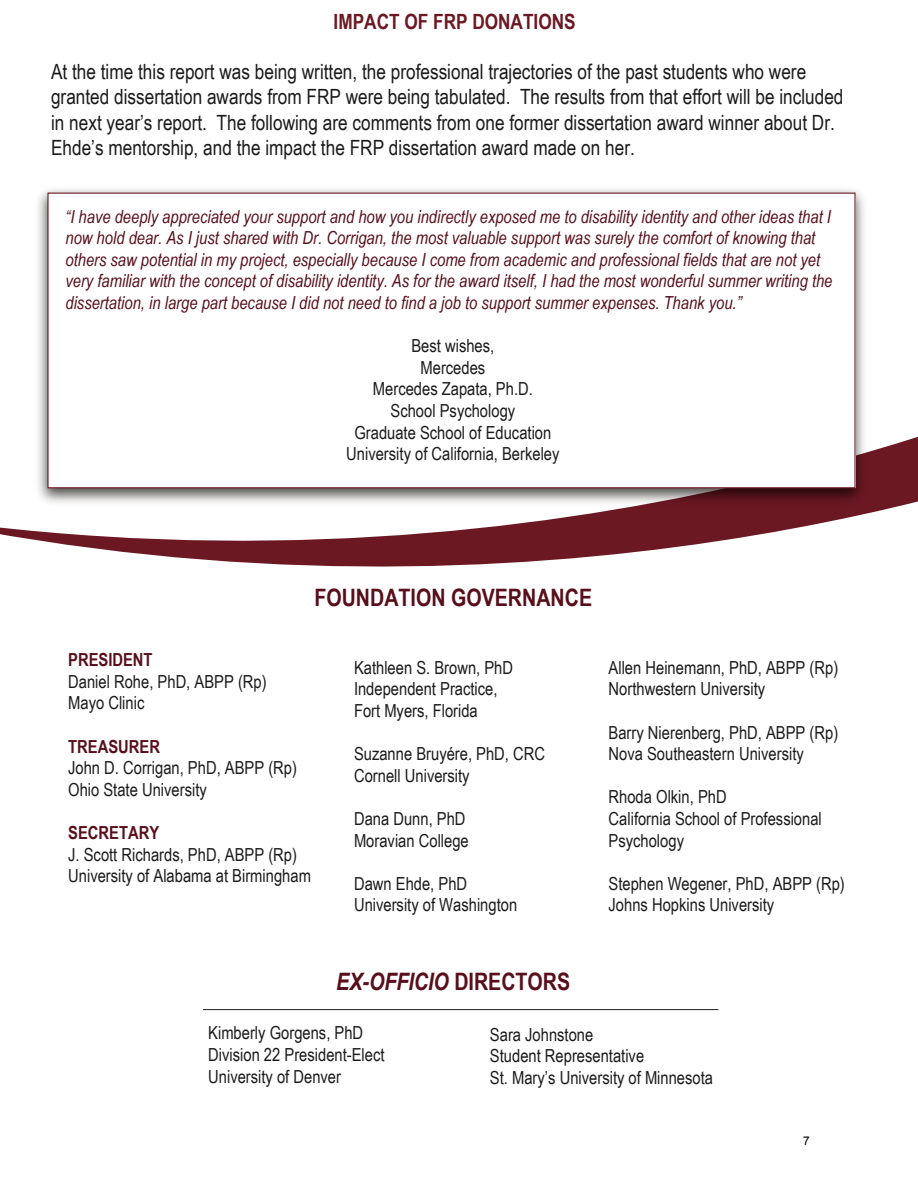
<style>
.page{position:relative;width:918px;height:1188px;background:#fff}
.page>*{position:absolute;margin:0;border:0;box-sizing:border-box;transform-origin:0 0}
.t1{font:700 24px "Arial Narrow";color:#580f1b}
.t2{font:italic 700 24px "Arial Narrow";color:#580f1b}
.t3{font:21px/25.2px "Arial Narrow";color:#1a1b1a}
.t4{font:700 21px "Arial Narrow";color:#6c1823}
.t5{font:18px/21.6px "Arial Narrow";color:#1a1b1a}
.t6{font:italic 18px/21.6px "Arial Narrow";color:#580f1b}
.t7{font:700 18px "Arial Narrow";color:#580f1b}
.t8{font:12px "Arial";color:#000}
.s1{font-style:normal}
</style>
<div class="page">
<svg style="left:0;top:436px;width:918px;height:131px"></svg>
<img style="left:31px;top:189px;width:840px;height:321px">
<div style="left:48px;top:193px;width:807px;height:295px;background:#fff"></div>
<hr style="left:203px;top:1009px;width:515px;height:1px;background:#1d1d1b">
<p class="t4" style="left:334px;top:5px;width:244px">IMPACT OF FRP DONATIONS</p>
<p class="t3" style="left:51px;top:58px;width:794px">At the time this report was being written, the professional trajectories of the past students who were granted dissertation awards from FRP were being tabulated. The results from that effort will be included in next year’s report. The following are comments from one former dissertation award winner about Dr.<br>Ehde’s mentorship, and the impact the FRP dissertation award made on her.</p>
<p class="t6" style="left:65px;top:205px;width:769px">“I have deeply appreciated your support and how you indirectly exposed me to disability identity and other ideas that I now hold dear. As I just shared with Dr. Corrigan, the most valuable support was surely the comfort of knowing that others saw potential in my project, especially because I come from academic and professional fields that are not yet very familiar with the concept of disability identity. As for the award itself, I had the most wonderful summer writing the dissertation, in large part because I did not need to find a job to support summer expenses. Thank you.”</p>
<p class="t5" style="left:346px;top:334px;width:215px;text-align:center">Best wishes,<br>Mercedes<br>Mercedes Zapata, Ph.D.<br>School Psychology<br>Graduate School of Education<br>University of California, Berkeley</p>
<h1 class="t1" style="left:314px;top:579px;width:279px">FOUNDATION GOVERNANCE</h1>
<p class="t7" style="left:68px;top:646px;width:86px">PRESIDENT</p>
<p class="t5" style="left:68px;top:670px;width:200px">Daniel Rohe, PhD, ABPP (Rp)<br>Mayo Clinic</p>
<p class="t7" style="left:68px;top:733px;width:93px">TREASURER</p>
<p class="t5" style="left:68px;top:756px;width:230px">John D. Corrigan, PhD, ABPP (Rp)<br>Ohio State University</p>
<p class="t7" style="left:68px;top:819px;width:93px">SECRETARY</p>
<p class="t5" style="left:68px;top:843px;width:244px">J. Scott Richards, PhD, ABPP (Rp)<br>University of Alabama at Birmingham</p>
<p class="t5" style="left:354px;top:656px;width:161px">Kathleen S. Brown, PhD<br>Independent Practice,<br>Fort Myers, Florida</p>
<p class="t5" style="left:354px;top:742px;width:193px">Suzanne Bruyére, PhD, CRC<br>Cornell University</p>
<p class="t5" style="left:354px;top:807px;width:116px">Dana Dunn, PhD<br>Moravian College</p>
<p class="t5" style="left:354px;top:872px;width:165px">Dawn Ehde, PhD<br>University of Washington</p>
<p class="t5" style="left:609px;top:656px;width:231px">Allen Heinemann, PhD, ABPP (Rp)<br>Northwestern University</p>
<p class="t5" style="left:609px;top:721px;width:231px">Barry Nierenberg, PhD, ABPP (Rp)<br>Nova Southeastern University</p>
<p class="t5" style="left:609px;top:786px;width:215px">Rhoda Olkin, PhD<br>California School of Professional<br>Psychology</p>
<p class="t5" style="left:609px;top:872px;width:238px">Stephen Wegener, PhD, ABPP (Rp)<br>Johns Hopkins University</p>
<h1 class="t2" style="left:336px;top:963px;width:235px">EX-OFFICIO <span class="s1">DIRECTORS</span></h1>
<p class="t5" style="left:208px;top:1022px;width:178px">Kimberly Gorgens, PhD<br>Division 22 President-Elect<br>University of Denver</p>
<p class="t5" style="left:490px;top:1023px;width:225px">Sara Johnstone<br>Student Representative<br>St. Mary’s University of Minnesota</p>
<p class="t8" style="left:803px;top:1133px;width:8px">7</p>
</div>
